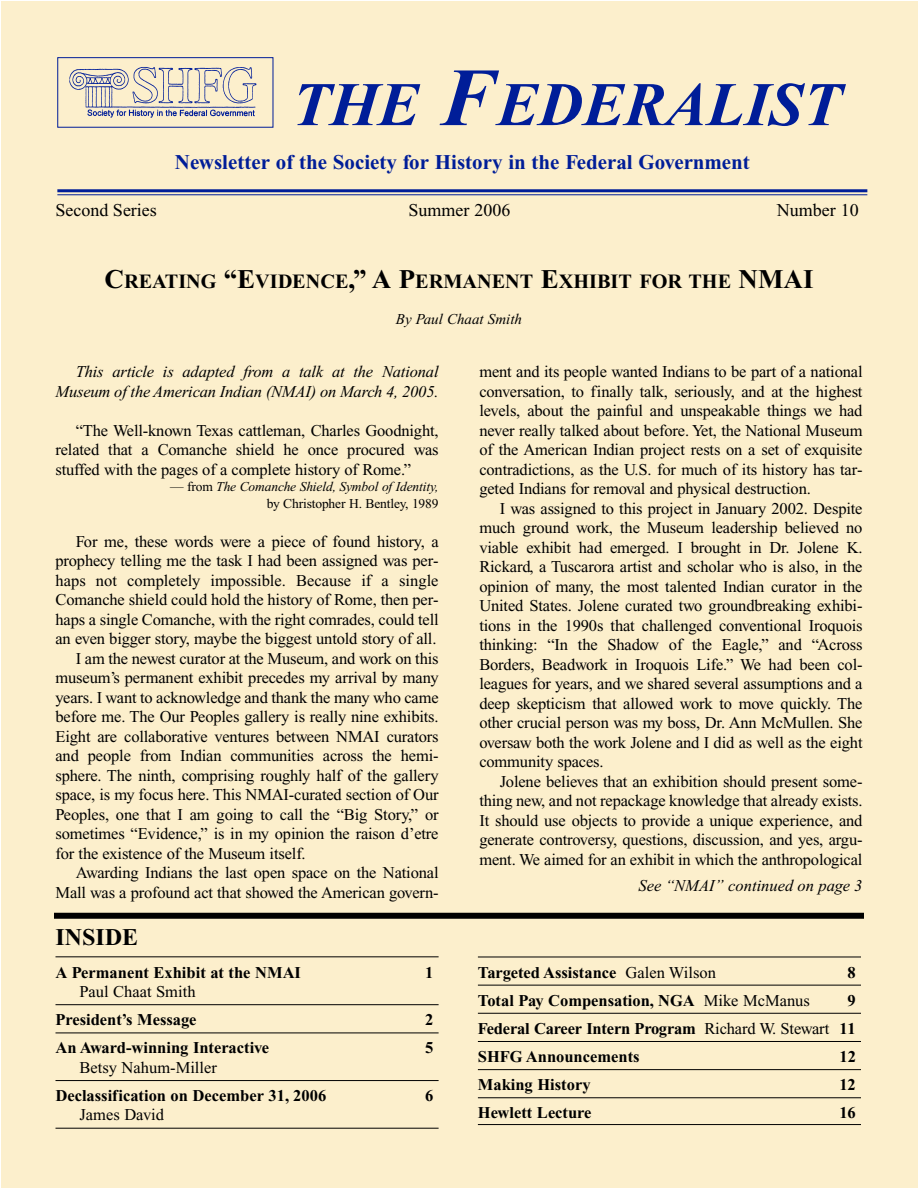
<style>
.page{position:relative;width:918px;height:1188px;background:#fff}
.page>*{position:absolute;margin:0;border:0;box-sizing:border-box;transform-origin:0 0}
.t1{font:italic 700 61.8px "Times New Roman";color:#001d98}
.t2{font:700 24px "Times New Roman";color:#000}
.t3{font:700 21px "Times New Roman";color:#001d98}
.t4{font:700 20.25px "Times New Roman";color:#000}
.t5{font:18px "Times New Roman";color:#000}
.t6{font:16.5px/19.5px "Times New Roman";letter-spacing:-.01em;color:#000;text-align:justify}
.t7{font:700 16.5px/28.2px "Times New Roman";color:#000;text-align:justify}
.t8{font:italic 16.5px/19.5px "Times New Roman";letter-spacing:-.01em;color:#000;text-align:right}
.t9{font:italic 15px "Times New Roman";color:#000}
.t10{font:italic 13.5px/16.5px "Times New Roman";letter-spacing:-.01em;color:#000;text-align:right}
.s1{font-size:82.5px}
.s2{font-size:27px}
.s3{font-style:normal}
.s4{font-weight:400}
</style>
<div class="page">
<div style="left:1px;top:2px;width:917px;height:1186px;background:#fcefcc"></div>
<hr style="left:57px;top:189px;width:810px;height:3px;background:#001d98">
<hr style="left:57px;top:194px;width:810px;height:1px;background:#001d98">
<img style="left:69px;top:67px;width:188px;height:51px">
<div style="left:57px;top:57px;width:216px;height:71px;border:1px solid #001d98"></div>
<hr style="left:56px;top:956px;width:383px;height:1px;background:#000">
<hr style="left:56px;top:1004px;width:383px;height:1px;background:#000">
<hr style="left:56px;top:1033px;width:383px;height:1px;background:#000">
<hr style="left:56px;top:1080px;width:383px;height:1px;background:#000">
<hr style="left:56px;top:1128px;width:383px;height:1px;background:#000">
<hr style="left:478px;top:957px;width:383px;height:1px;background:#000">
<hr style="left:478px;top:985px;width:383px;height:1px;background:#000">
<hr style="left:478px;top:1013px;width:383px;height:1px;background:#000">
<hr style="left:478px;top:1041px;width:383px;height:1px;background:#000">
<hr style="left:478px;top:1069px;width:383px;height:1px;background:#000">
<hr style="left:478px;top:1097px;width:383px;height:1px;background:#000">
<hr style="left:478px;top:1124px;width:383px;height:1px;background:#000">
<div style="left:54px;top:913px;width:810px;height:6px;background:#000"></div>
<h1 class="t1" style="left:292px;top:84px;width:550px">THE <span class="s1">F</span>EDERALIST</h1>
<p class="t3" style="left:175px;top:155px;width:576px">Newsletter of the Society for History in the Federal Government</p>
<p class="t5" style="left:56px;top:204px;width:103px">Second Series</p>
<p class="t5" style="left:409px;top:204px;width:103px">Summer 2006</p>
<p class="t5" style="left:777px;top:204px;width:83px">Number 10</p>
<p class="t4" style="left:105px;top:274px;width:710px"><span class="s2">C</span>REATING <span class="s2">“E</span>VIDENCE<span class="s2">,” A P</span>ERMANENT <span class="s2">E</span>XHIBIT FOR THE <span class="s2">NMAI</span></p>
<p class="t9" style="left:396px;top:313px;width:128px">By Paul Chaat Smith</p>
<p class="t8" style="left:55px;top:364px;width:385px">This article is adapted from a talk at the National<br>Museum of the American Indian (NMAI) on March 4, 2005.</p>
<p class="t6" style="left:55px;top:422px;width:385px;text-indent:20px">“The Well-known Texas cattleman, Charles Goodnight, related that a Comanche shield he once procured was stuffed with the pages of a complete history of Rome.”</p>
<p class="t10" style="left:170px;top:480px;width:270px"><span class="s3">— from</span> The Comanche Shield, Symbol of Identity, <span class="s3">by Christopher H. Bentley, 1989</span></p>
<p class="t6" style="left:76px;top:533px;width:364px">For me, these words were a piece of found history, a</p>
<p class="t6" style="left:55px;top:553px;width:385px">prophecy telling me the task I had been assigned was per-</p>
<p class="t6" style="left:55px;top:572px;width:385px">haps not completely impossible. Because if a single</p>
<p class="t6" style="left:55px;top:592px;width:385px">Comanche shield could hold the history of Rome, then per-</p>
<p class="t6" style="left:55px;top:611px;width:385px">haps a single Comanche, with the right comrades, could tell</p>
<p class="t6" style="left:55px;top:631px;width:383px">an even bigger story, maybe the biggest untold story of all.</p>
<p class="t6" style="left:76px;top:650px;width:364px">I am the newest curator at the Museum, and work on this</p>
<p class="t6" style="left:55px;top:670px;width:385px">museum’s permanent exhibit precedes my arrival by many</p>
<p class="t6" style="left:55px;top:689px;width:385px">years. I want to acknowledge and thank the many who came</p>
<p class="t6" style="left:55px;top:709px;width:385px">before me. The Our Peoples gallery is really nine exhibits.</p>
<p class="t6" style="left:55px;top:728px;width:385px">Eight are collaborative ventures between NMAI curators</p>
<p class="t6" style="left:55px;top:748px;width:385px">and people from Indian communities across the hemi-</p>
<p class="t6" style="left:55px;top:767px;width:385px">sphere. The ninth, comprising roughly half of the gallery</p>
<p class="t6" style="left:55px;top:787px;width:385px">space, is my focus here. This NMAI-curated section of Our</p>
<p class="t6" style="left:55px;top:806px;width:385px">Peoples, one that I am going to call the “Big Story,” or</p>
<p class="t6" style="left:55px;top:826px;width:385px">sometimes “Evidence,” is in my opinion the raison d’etre</p>
<p class="t6" style="left:55px;top:845px;width:252px">for the existence of the Museum itself.</p>
<p class="t6" style="left:76px;top:865px;width:364px">Awarding Indians the last open space on the National</p>
<p class="t6" style="left:55px;top:884px;width:385px">Mall was a profound act that showed the American govern-</p>
<h2 class="t2" style="left:56px;top:929px;width:84px">INSIDE</h2>
<p class="t7" style="left:56px;top:960px;width:247px">A Permanent Exhibit at the NMAI</p>
<p class="t7" style="left:425px;top:960px;width:10px">1</p>
<p class="t6" style="left:80px;top:983px;width:118px">Paul Chaat Smith</p>
<p class="t7" style="left:56px;top:1007px;width:142px">President’s Message</p>
<p class="t7" style="left:425px;top:1007px;width:10px">2</p>
<p class="t7" style="left:56px;top:1036px;width:215px">An Award-winning Interactive</p>
<p class="t7" style="left:425px;top:1036px;width:10px">5</p>
<p class="t6" style="left:80px;top:1059px;width:139px">Betsy Nahum-Miller</p>
<p class="t7" style="left:56px;top:1083px;width:272px">Declassification on December 31, 2006</p>
<p class="t7" style="left:425px;top:1083px;width:10px">6</p>
<p class="t6" style="left:80px;top:1107px;width:86px">James David</p>
<p class="t6" style="left:479px;top:364px;width:385px">ment and its people wanted Indians to be part of a national conversation, to finally talk, seriously, and at the highest levels, about the painful and unspeakable things we had never really talked about before. Yet, the National Museum of the American Indian project rests on a set of exquisite contradictions, as the U.S. for much of its history has tar&shy;geted Indians for removal and physical destruction.</p>
<p class="t6" style="left:479px;top:500px;width:385px;text-indent:20px">I was assigned to this project in January 2002. Despite much ground work, the Museum leadership believed no viable exhibit had emerged. I brought in Dr. Jolene K.<br>Rickard, a Tuscarora artist and scholar who is also, in the opinion of many, the most talented Indian curator in the United States. Jolene curated two groundbreaking exhibi&shy;tions in the 1990s that challenged conventional Iroquois thinking: “In the Shadow of the Eagle,” and “Across Borders, Beadwork in Iroquois Life.” We had been col&shy;leagues for years, and we shared several assumptions and a deep skepticism that allowed work to move quickly. The other crucial person was my boss, Dr. Ann McMullen. She oversaw both the work Jolene and I did as well as the eight community spaces.</p>
<p class="t6" style="left:479px;top:773px;width:385px;text-indent:20px">Jolene believes that an exhibition should present some&shy;thing new, and not repackage knowledge that already exists.<br>It should use objects to provide a unique experience, and generate controversy, questions, discussion, and yes, argu&shy;ment. We aimed for an exhibit in which the anthropological</p>
<p class="t8" style="left:639px;top:878px;width:225px">See “NMAI” continued on page 3</p>
<p class="t7" style="left:478px;top:960px;width:240px">Targeted Assistance <span class="s4">Galen Wilson</span></p>
<p class="t7" style="left:848px;top:960px;width:10px">8</p>
<p class="t7" style="left:478px;top:988px;width:334px">Total Pay Compensation, NGA <span class="s4">Mike McManus</span></p>
<p class="t7" style="left:478px;top:988px;width:379px;text-indent:370px">9<br>Federal Career Intern Program <span class="s4">Richard W. Stewart</span> 11<br>SHFG Announcements</p>
<p class="t7" style="left:839px;top:1044px;width:18px">12</p>
<p class="t7" style="left:478px;top:1072px;width:114px">Making History</p>
<p class="t7" style="left:839px;top:1072px;width:18px">12</p>
<p class="t7" style="left:478px;top:1100px;width:115px">Hewlett Lecture</p>
<p class="t7" style="left:839px;top:1100px;width:18px">16</p>
</div>
